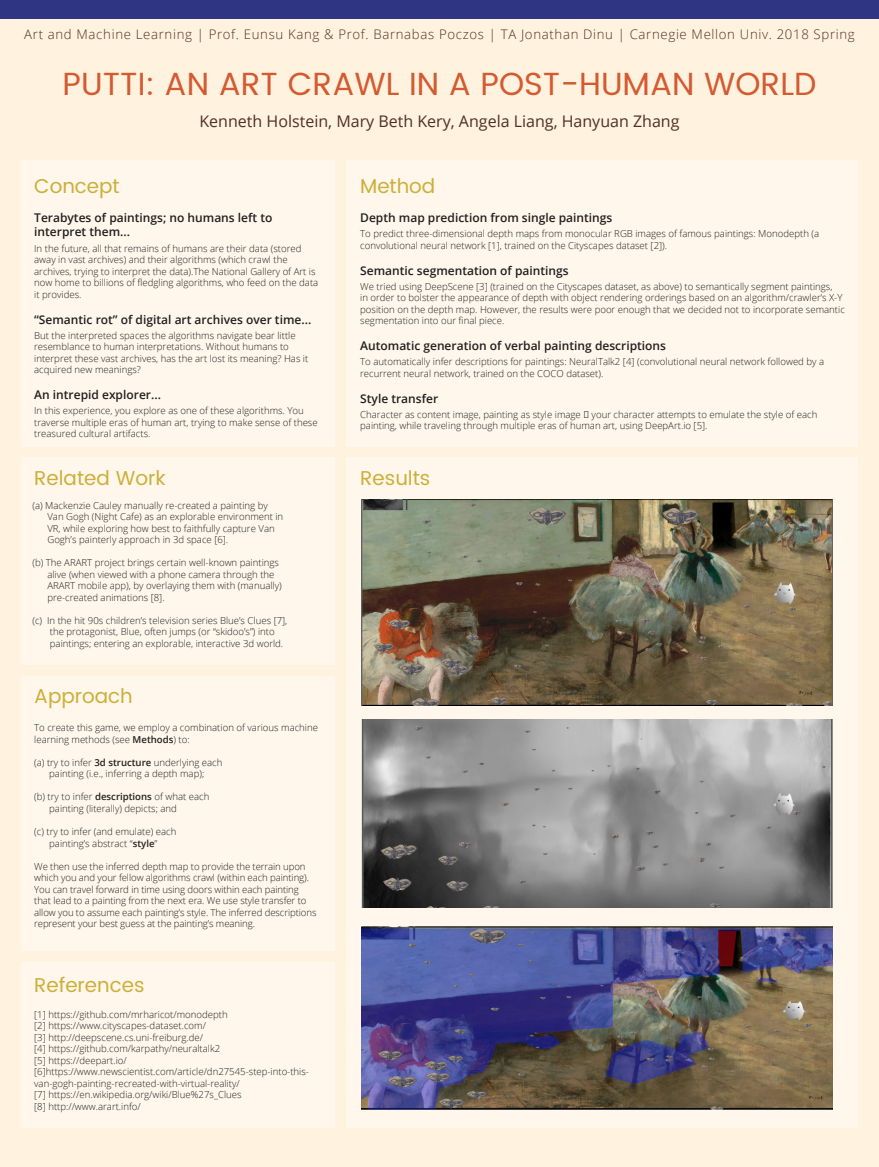
<style>
.page{position:relative;width:879px;height:1167px;background:#fff}
.page>*{position:absolute;margin:0;border:0;box-sizing:border-box;transform-origin:0 0}
.t1{font:32px "Poppins";color:#d35a31}
.t2{font:20px "Poppins";color:#ccaf39}
.t3{font:16px "Open Sans";color:#4f3023}
.t4{font:300 13.2px "Open Sans";letter-spacing:.05em;color:#4f3023}
.text{font:600 12px/14.4px "Open Sans";color:#231f20}
.text-2{font:300 9.6px/11.5px "Open Sans";color:#231f20}
.s1{font-weight:600}
</style>
<div class="page">
<div style="left:0;top:18px;width:878px;height:1148px;background:#fff2de"></div>
<div style="left:0;top:0;width:878px;height:18px;background:#2f3483"></div>
<div style="left:22px;top:160px;width:312px;height:286px;background:#fff7eb"></div>
<div style="left:346px;top:160px;width:511px;height:286px;background:#fff7eb"></div>
<div style="left:346px;top:457px;width:511px;height:671px;background:#fff7eb"></div>
<div style="left:22px;top:457px;width:312px;height:208px;background:#fff7eb"></div>
<div style="left:22px;top:676px;width:312px;height:274px;background:#fff7eb"></div>
<div style="left:22px;top:962px;width:312px;height:166px;background:#fff7eb"></div>
<img style="left:361px;top:500px;width:471px;height:205px">
<img style="left:361px;top:719px;width:471px;height:188px">
<img style="left:361px;top:926px;width:471px;height:183px">
<p class="t4" style="left:24px;top:25px;width:831px">Art and Machine Learning | Prof. Eunsu Kang &amp; Prof. Barnabas Poczos | TA Jonathan Dinu | Carnegie Mellon Univ. 2018 Spring</p>
<p class="t1" style="left:63px;top:60px;width:755px">PUTTI: AN ART CRAWL IN A POST-HUMAN WORLD</p>
<p class="t3" style="left:199px;top:110px;width:481px">Kenneth Holstein, Mary Beth Kery, Angela Liang, Hanyuan Zhang</p>
<p class="t2" style="left:34px;top:171px;width:87px">Concept</p>
<p class="t2" style="left:360px;top:171px;width:77px">Method</p>
<p class="text" style="left:34px;top:210px;width:240px">Terabytes of paintings; no humans left to interpret them...</p>
<p class="text-2" style="left:34px;top:242px;width:285px">In the future, all that remains of humans are their data (stored away in vast archives) and their algorithms (which crawl the archives, trying to interpret the data).The National Gallery of Art is now home to billions of fledgling algorithms, who feed on the data it provides.</p>
<p class="text" style="left:34px;top:312px;width:278px">“Semantic rot” of digital art archives over time...</p>
<p class="text-2" style="left:34px;top:329px;width:275px">But the interpreted spaces the algorithms navigate bear little resemblance to human interpretations. Without humans to interpret these vast archives, has the art lost its meaning? Has it acquired new meanings?</p>
<p class="text" style="left:34px;top:387px;width:128px">An intrepid explorer...</p>
<p class="text-2" style="left:34px;top:405px;width:285px">In this experience, you explore as one of these algorithms. You traverse multiple eras of human art, trying to make sense of these treasured cultural artifacts.</p>
<p class="text" style="left:360px;top:210px;width:254px">Depth map prediction from single paintings</p>
<p class="text-2" style="left:360px;top:228px;width:460px">To predict three-dimensional depth maps from monocular RGB images of famous paintings: Monodepth (a convolutional neural network [1], trained on the Cityscapes dataset [2]).</p>
<p class="text" style="left:360px;top:263px;width:210px">Semantic segmentation of paintings</p>
<p class="text-2" style="left:360px;top:280px;width:486px">We tried using DeepScene [3] (trained on the Cityscapes dataset, as above) to semantically segment paintings,<br>in order to bolster the appearance of depth with object rendering orderings based on an algorithm/crawler’s X-Y position on the depth map. However, the results were poor enough that we decided not to incorporate semantic segmentation into our final piece.</p>
<p class="text" style="left:360px;top:338px;width:307px">Automatic generation of verbal painting descriptions</p>
<p class="text-2" style="left:360px;top:356px;width:465px">To automatically infer descriptions for paintings: NeuralTalk2 [4] (convolutional neural network followed by a recurrent neural network, trained on the COCO dataset).</p>
<p class="text" style="left:360px;top:391px;width:79px">Style transfer</p>
<p class="text-2" style="left:360px;top:408px;width:458px">Character as content image, painting as style image → your character attempts to emulate the style of each painting, while traveling through multiple eras of human art, using DeepArt.io [5].</p>
<p class="t2" style="left:34px;top:464px;width:133px">Related Work</p>
<p class="t2" style="left:360px;top:464px;width:72px">Results</p>
<p class="text-2" style="left:32px;top:499px;width:237px">(a) Mackenzie Cauley manually re-created a painting by</p>
<p class="text-2" style="left:47px;top:510px;width:237px">Van Gogh (Night Cafe) as an explorable environment in</p>
<p class="text-2" style="left:47px;top:522px;width:229px">VR, while exploring how best to faithfully capture Van</p>
<p class="text-2" style="left:47px;top:533px;width:182px">Gogh’s painterly approach in 3d space [6].</p>
<p class="text-2" style="left:32px;top:556px;width:248px">(b) The ARART project brings certain well-known paintings</p>
<p class="text-2" style="left:47px;top:568px;width:228px">alive (when viewed with a phone camera through the</p>
<p class="text-2" style="left:47px;top:579px;width:236px">ARART mobile app), by overlaying them with (manually)</p>
<p class="text-2" style="left:47px;top:591px;width:119px">pre-created animations [8].</p>
<p class="text-2" style="left:32px;top:614px;width:256px">(c) In the hit 90s children’s television series Blue’s Clues [7],</p>
<p class="text-2" style="left:50px;top:626px;width:226px">the protagonist, Blue, often jumps (or “skidoo’s”) into</p>
<p class="text-2" style="left:50px;top:637px;width:235px">paintings; entering an explorable, interactive 3d world.</p>
<p class="t2" style="left:34px;top:681px;width:100px">Approach</p>
<p class="text-2" style="left:34px;top:721px;width:285px">To create this game, we employ a combination of various machine learning methods (see <span class="s1">Methods</span>) to:</p>
<p class="text-2" style="left:34px;top:756px;width:190px">(a) try to infer <span class="s1">3d structure</span> underlying each</p>
<p class="text-2" style="left:49px;top:768px;width:157px">painting (i.e., inferring a depth map);</p>
<p class="text-2" style="left:34px;top:791px;width:177px">(b) try to infer <span class="s1">descriptions</span> of what each</p>
<p class="text-2" style="left:49px;top:802px;width:129px">painting (literally) depicts; and</p>
<p class="text-2" style="left:34px;top:825px;width:144px">(c) try to infer (and emulate) each</p>
<p class="text-2" style="left:49px;top:837px;width:110px">painting’s abstract “<span class="s1">style</span>”</p>
<p class="text-2" style="left:34px;top:860px;width:284px">We then use the inferred depth map to provide the terrain upon which you and your fellow algorithms crawl (within each painting).<br>You can travel forward in time using doors within each painting that lead to a painting from the next era. We use style transfer to allow you to assume each painting’s style. The inferred descriptions represent your best guess at the painting’s meaning.</p>
<p class="t2" style="left:34px;top:970px;width:112px">References</p>
<p class="text-2" style="left:34px;top:1008px;width:195px">[1] https://github.com/mrharicot/monodepth</p>
<p class="text-2" style="left:34px;top:1019px;width:173px">[2] https://www.cityscapes-dataset.com/</p>
<p class="text-2" style="left:34px;top:1031px;width:170px">[3] http://deepscene.cs.uni-freiburg.de/</p>
<p class="text-2" style="left:34px;top:1042px;width:187px">[4] https://github.com/karpathy/neuraltalk2</p>
<p class="text-2" style="left:34px;top:1054px;width:94px">[5] https://deepart.io/</p>
<p class="text-2" style="left:34px;top:1065px;width:276px">[6]https://www.newscientist.com/article/dn27545-step-into-this&shy;van-gogh-painting-recreated-with-virtual-reality/</p>
<p class="text-2" style="left:34px;top:1088px;width:209px">[7] https://en.wikipedia.org/wiki/Blue%27s_Clues</p>
<p class="text-2" style="left:34px;top:1100px;width:108px">[8] http://www.arart.info/</p>
</div>
